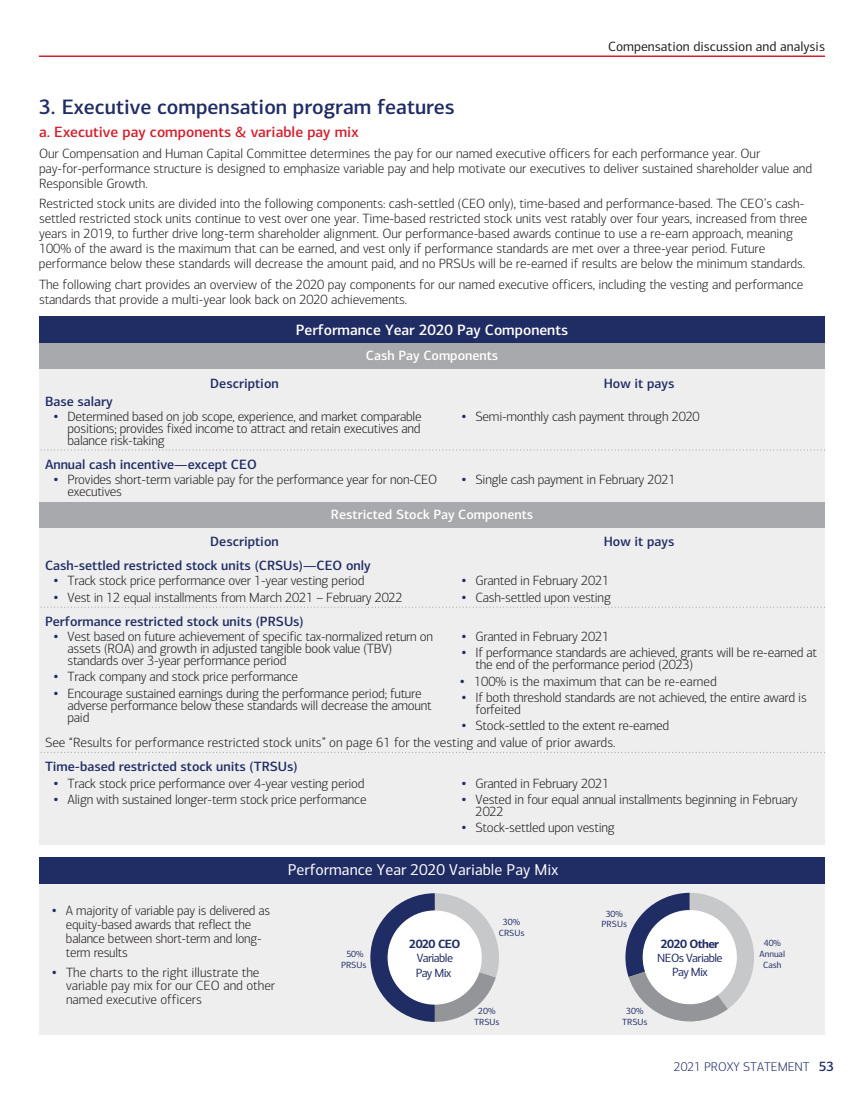
<style>
.page{position:relative;width:864px;height:1107px;background:#fff}
.page>*{position:absolute;margin:0;border:0;box-sizing:border-box;transform-origin:0 0}
.t1{font:500 21px "Connections";color:#202c64}
.t2{font:15.75px "Connections";color:#fff}
.t3{font:500 15px "Connections";color:#d2202f}
.t4{font:500 15px "Connections";color:#fff}
.t5{font:300 13.5px/15px "Connections";letter-spacing:-.015em;color:#231f20}
.t6{font:500 13.5px "Connections";color:#fff}
.t7{font:500 13.5px "Connections";color:#202c64}
.t8{font:13.5px "Connections";color:#231f20}
.t9{font:300 12.75px "Connections";color:#202c64}
.t10{font:12px/14.4px "Connections";letter-spacing:-.05em;color:#202c64}
.t11{font:700 12px "Connections";letter-spacing:-.05em;color:#202c64}
.t12{font:9px/10.8px "Connections";color:#202c64;text-align:center}
.s1{font-weight:500;color:#202c64}
.s2{font-family:"III Special Char";font-weight:400;color:#202c64}
.s3{font-weight:500;font-size:13.5px}
</style>
<div class="page">
<hr style="left:39px;top:56px;width:786px;height:1px;background:#d2202f">
<div style="left:39px;top:316px;width:786px;height:28px;background:#202c64"></div>
<div style="left:39px;top:344px;width:786px;height:25px;background:#a8a9ad"></div>
<div style="left:39px;top:369px;width:786px;height:133px;background:#eeeeef"></div>
<div style="left:39px;top:502px;width:786px;height:26px;background:#a8a9ad"></div>
<div style="left:39px;top:528px;width:786px;height:316px;background:#eeeeef"></div>
<svg style="left:40px;top:449px;width:782px;height:2px"></svg>
<svg style="left:40px;top:607px;width:782px;height:1px"></svg>
<svg style="left:40px;top:752px;width:782px;height:1px"></svg>
<div style="left:39px;top:857px;width:786px;height:27px;background:#202c64"></div>
<div style="left:39px;top:884px;width:786px;height:151px;background:#eeeeef"></div>
<svg style="left:370px;top:893px;width:129px;height:129px"></svg>
<div style="left:388px;top:910px;width:94px;height:95px;background:#fff;border-radius:50%"></div>
<svg style="left:625px;top:893px;width:129px;height:129px"></svg>
<div style="left:643px;top:910px;width:94px;height:94px;background:#fff;border-radius:50%"></div>
<p class="t8" style="left:608px;top:41px;width:218px">Compensation discussion and analysis</p>
<h1 class="t1" style="left:39px;top:99px;width:417px">3. Executive compensation program features</h1>
<p class="t3" style="left:39px;top:127px;width:321px">a. Executive pay components &amp; variable pay mix</p>
<p class="t5" style="left:39px;top:147px;width:775px">Our Compensation and Human Capital Committee determines the pay for our named executive officers for each performance year. Our pay-for-performance structure is designed to emphasize variable pay and help motivate our executives to deliver sustained shareholder value and<br>Responsible Growth.</p>
<p class="t5" style="left:39px;top:197px;width:770px">Restricted stock units are divided into the following components: cash-settled (CEO only), time-based and performance-based. The CEO’s cash&shy;settled restricted stock units continue to vest over one year. Time-based restricted stock units vest ratably over four years, increased from three years in 2019, to further drive long-term shareholder alignment. Our performance-based awards continue to use a re-earn approach, meaning 100% of the award is the maximum that can be earned, and vest only if performance standards are met over a three-year period. Future performance below these standards will decrease the amount paid, and no PRSUs will be re-earned if results are below the minimum standards.</p>
<p class="t5" style="left:39px;top:278px;width:766px">The following chart provides an overview of the 2020 pay components for our named executive officers, including the vesting and performance standards that provide a multi-year look back on 2020 achievements.</p>
<p class="t4" style="left:296px;top:324px;width:274px">Performance Year 2020 Pay Components</p>
<p class="t6" style="left:366px;top:351px;width:134px">Cash Pay Components</p>
<p class="t7" style="left:210px;top:378px;width:70px">Description</p>
<p class="t7" style="left:604px;top:378px;width:72px">How it pays</p>
<p class="t5" style="left:54px;top:395px;width:369px;text-indent:-9px"><span class="s1">Base salary<br></span><span class="s2">‰</span> Determined based on job scope, experience, and market comparable</p>
<p class="t5" style="left:68px;top:423px;width:355px;line-height:12px">positions; provides fixed income to attract and retain executives and balance risk-taking</p>
<p class="t5" style="left:462px;top:410px;width:239px"><span class="s2">‰</span> Semi-monthly cash payment through 2020</p>
<p class="t5" style="left:54px;top:458px;width:385px;text-indent:-9px"><span class="s1">Annual cash incentive—except CEO<br></span><span class="s2">‰</span> Provides short-term variable pay for the performance year for non-CEO</p>
<p class="t5" style="left:68px;top:485px;width:56px">executives</p>
<p class="t5" style="left:462px;top:473px;width:215px"><span class="s2">‰</span> Single cash payment in February 2021</p>
<p class="t6" style="left:331px;top:509px;width:204px">Restricted Stock Pay Components</p>
<p class="t7" style="left:210px;top:536px;width:70px">Description</p>
<p class="t7" style="left:604px;top:536px;width:72px">How it pays</p>
<p class="t5" style="left:45px;top:560px;width:327px;text-align:center"><span class="s1">Cash-settled restricted stock units (CRSUs)—CEO only </span><span class="s2">‰</span> Track stock price performance over 1-year vesting period</p>
<p class="t5" style="left:54px;top:591px;width:350px"><span class="s2">‰</span> Vest in 12 equal installments from March 2021 – February 2022</p>
<p class="t5" style="left:462px;top:574px;width:151px;line-height:16.4px"><span class="s2">‰</span> Granted in February 2021 <span class="s2">‰</span> Cash-settled upon vesting</p>
<p class="t5" style="left:54px;top:615px;width:381px;text-indent:-9px"><span class="s1">Performance restricted stock units (PRSUs)<br></span><span class="s2">‰</span> Vest based on future achievement of specific tax-normalized return on</p>
<p class="t5" style="left:68px;top:644px;width:326px;line-height:12px">assets (ROA) and growth in adjusted tangible book value (TBV) standards over 3-year performance period</p>
<p class="t5" style="left:54px;top:670px;width:369px;line-height:16.4px"><span class="s2">‰</span> Track company and stock price performance<br><span class="s2">‰</span> Encourage sustained earnings during the performance period; future</p>
<p class="t5" style="left:68px;top:700px;width:366px;line-height:12px">adverse performance below these standards will decrease the amount paid</p>
<p class="t5" style="left:462px;top:630px;width:357px;line-height:16.4px"><span class="s2">‰</span> Granted in February 2021<br><span class="s2">‰</span> If performance standards are achieved, grants will be re-earned at</p>
<p class="t5" style="left:461px;top:658px;width:348px;line-height:16.4px;text-indent:15px">the end of the performance period (2023)<br><span class="s2">‰</span> 100% is the maximum that can be re-earned<br><span class="s2">‰</span> If both threshold standards are not achieved, the entire award is</p>
<p class="t5" style="left:476px;top:703px;width:47px">forfeited</p>
<p class="t5" style="left:462px;top:720px;width:209px"><span class="s2">‰</span> Stock-settled to the extent re-earned</p>
<p class="t5" style="left:45px;top:736px;width:572px">See “Results for performance restricted stock units” on page 61 for the vesting and value of prior awards.</p>
<p class="t5" style="left:54px;top:760px;width:314px;line-height:16.4px;text-indent:-9px"><span class="s1">Time-based restricted stock units (TRSUs)<br></span><span class="s2">‰</span> Track stock price performance over 4-year vesting period <span class="s2">‰</span> Align with sustained longer-term stock price performance</p>
<p class="t5" style="left:462px;top:776px;width:337px;line-height:16.4px"><span class="s2">‰</span> Granted in February 2021<br><span class="s2">‰</span> Vested in four equal annual installments beginning in February</p>
<p class="t5" style="left:462px;top:804px;width:155px;line-height:16.4px;text-indent:14px">2022<br><span class="s2">‰</span> Stock-settled upon vesting</p>
<p class="t2" style="left:288px;top:863px;width:272px">Performance Year 2020 Variable Pay Mix</p>
<p class="t5" style="left:66px;top:905px;width:206px;line-height:13.8px;text-indent:-13px"><span class="s2">‰</span> A majority of variable pay is delivered as equity-based awards that reflect the balance between short-term and long&shy;term results</p>
<p class="t5" style="left:66px;top:966px;width:211px;line-height:13.8px;text-indent:-14px"><span class="s2">‰</span> The charts to the right illustrate the variable pay mix for our CEO and other named executive officers</p>
<p class="t12" style="left:341px;top:949px;width:27px">50%<br>PRSUs</p>
<p class="t11" style="left:409px;top:939px;width:53px">2020 CEO</p>
<p class="t10" style="left:416px;top:952px;width:39px">Variable<br>Pay Mix</p>
<p class="t12" style="left:499px;top:917px;width:27px">30%<br>CRSUs</p>
<p class="t12" style="left:474px;top:1006px;width:27px">20%<br>TRSUs</p>
<p class="t12" style="left:602px;top:909px;width:27px">30%<br>PRSUs</p>
<p class="t11" style="left:661px;top:939px;width:60px">2020 Other</p>
<p class="t10" style="left:657px;top:952px;width:67px;text-align:center">NEOs Variable<br>Pay Mix</p>
<p class="t12" style="left:622px;top:1006px;width:27px">30%<br>TRSUs</p>
<p class="t12" style="left:760px;top:939px;width:27px">40%<br>Annual<br>Cash</p>
<p class="t9" style="left:674px;top:1062px;width:162px">2021 PROXY STATEMENT <span class="s3">53</span></p>
</div>
